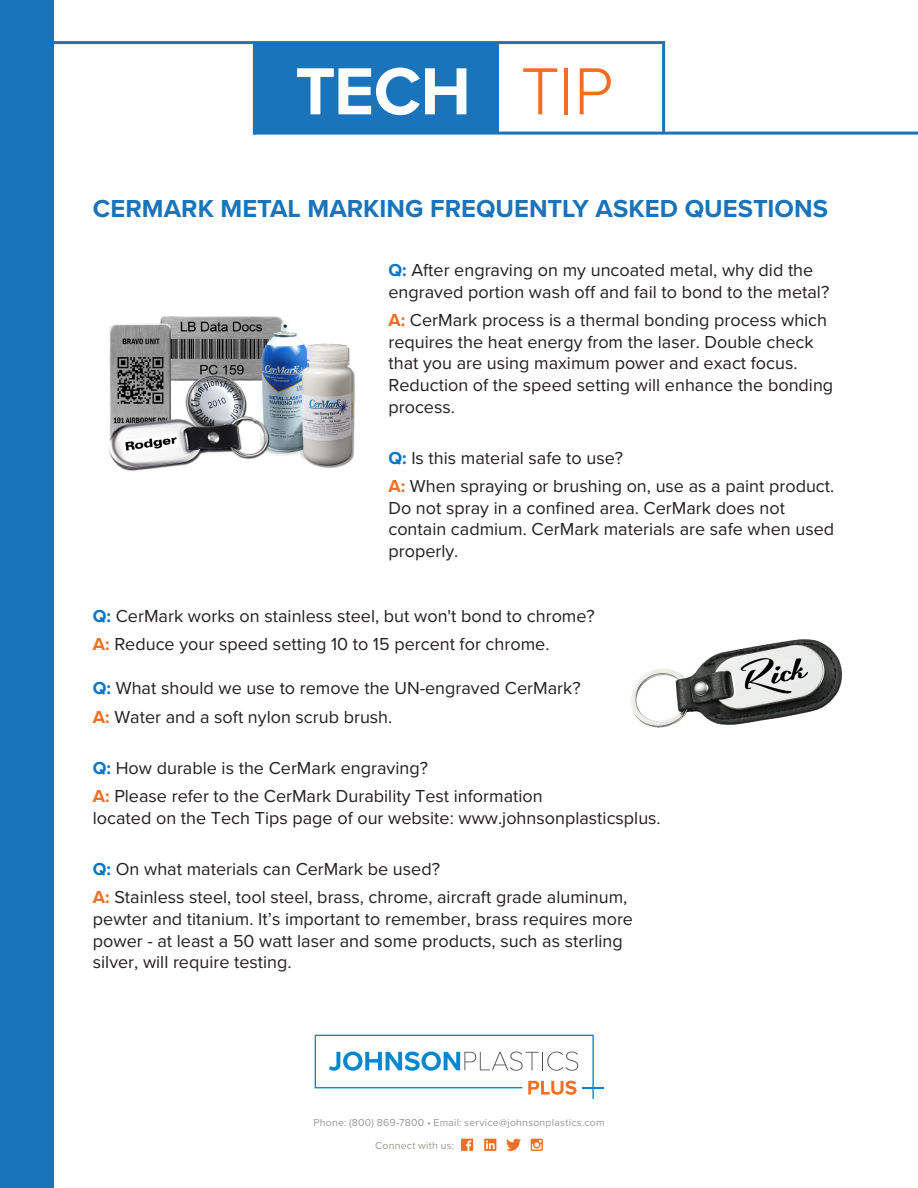
<style>
.page{position:relative;width:918px;height:1188px;background:#fff}
.page>*{position:absolute;margin:0;border:0;box-sizing:border-box;transform-origin:0 0}
.t1{font:700 69px "Proxima Nova";color:#fff}
.t2{font:300 69px "Proxima Nova";color:#f36e21}
.t3{font:700 25.5px "Proxima Nova";color:#1974bb}
.t4{font:18px/21.6px "Proxima Nova";color:#231f20}
.t5{font:10.5px "Proxima Nova";letter-spacing:.02em;color:#959a91}
.s1{font-weight:700;color:#0076c8}
.s2{font-weight:700;color:#f36e21}
</style>
<div class="page">
<div style="left:0;top:0;width:54px;height:1188px;background:#1974bb"></div>
<hr style="left:0;top:41px;width:664px;height:3px;background:#1974bb">
<hr style="left:254px;top:132px;width:664px;height:3px;background:#1974bb">
<hr style="left:662px;top:41px;width:3px;height:92px;background:#1974bb">
<hr style="left:253px;top:42px;width:3px;height:93px;background:#1974bb">
<div style="left:254px;top:42px;width:245px;height:91px;background:#1974bb"></div>
<svg style="left:315px;top:1035px;width:288px;height:64px"></svg>
<div style="left:484px;top:1139px;width:12px;height:12px;background:#f36e21"></div>
<svg style="left:486px;top:1140px;width:9px;height:9px"></svg>
<svg style="left:506px;top:1139px;width:15px;height:12px"></svg>
<svg style="left:461px;top:1139px;width:12px;height:12px"></svg>
<svg style="left:466px;top:1141px;width:5px;height:10px"></svg>
<svg style="left:531px;top:1139px;width:12px;height:12px"></svg>
<img style="left:109px;top:316px;width:246px;height:155px">
<img style="left:630px;top:639px;width:212px;height:89px">
<p class="t1" style="left:295px;top:50px;width:177px">TECH</p>
<p class="t2" style="left:521px;top:50px;width:94px">TIP</p>
<p class="t3" style="left:93px;top:193px;width:737px">CERMARK METAL MARKING FREQUENTLY ASKED QUESTIONS</p>
<p class="t4" style="left:388px;top:260px;width:442px"><span class="s1">Q:</span> After engraving on my uncoated metal, why did the engraved portion wash off and fail to bond to the metal?</p>
<p class="t4" style="left:388px;top:310px;width:446px"><span class="s2">A:</span> CerMark process is a thermal bonding process which requires the heat energy from the laser. Double check that you are using maximum power and exact focus.<br>Reduction of the speed setting will enhance the bonding process.</p>
<p class="t4" style="left:388px;top:444px;width:447px;line-height:28.5px"><span class="s1">Q:</span> Is this material safe to use?<br><span class="s2">A:</span> When spraying or brushing on, use as a paint product.</p>
<p class="t4" style="left:388px;top:497px;width:447px">Do not spray in a confined area. CerMark does not contain cadmium. CerMark materials are safe when used properly.</p>
<p class="t4" style="left:93px;top:602px;width:504px;line-height:28.5px"><span class="s1">Q:</span> CerMark works on stainless steel, but won't bond to chrome?<br><span class="s2">A:</span> Reduce your speed setting 10 to 15 percent for chrome.</p>
<p class="t4" style="left:93px;top:674px;width:489px;line-height:28.5px"><span class="s1">Q:</span> What should we use to remove the UN-engraved CerMark?<br><span class="s2">A:</span> Water and a soft nylon scrub brush.</p>
<p class="t4" style="left:93px;top:754px;width:451px;line-height:28.5px"><span class="s1">Q:</span> How durable is the CerMark engraving?<br><span class="s2">A:</span> Please refer to the CerMark Durability Test information</p>
<p class="t4" style="left:93px;top:808px;width:569px">located on the Tech Tips page of our website: www.johnsonplasticsplus.</p>
<p class="t4" style="left:93px;top:855px;width:536px;line-height:28.5px"><span class="s1">Q:</span> On what materials can CerMark be used?<br><span class="s2">A:</span> Stainless steel, tool steel, brass, chrome, aircraft grade aluminum,</p>
<p class="t4" style="left:93px;top:909px;width:542px">pewter and titanium. It’s important to remember, brass requires more power - at least a 50 watt laser and some products, such as sterling silver, will require testing.</p>
<p class="t5" style="left:313px;top:1116px;width:293px">Phone: (800) 869-7800 • Email: service@johnsonplastics.com</p>
<p class="t5" style="left:375px;top:1139px;width:81px">Connect with us:</p>
</div>
